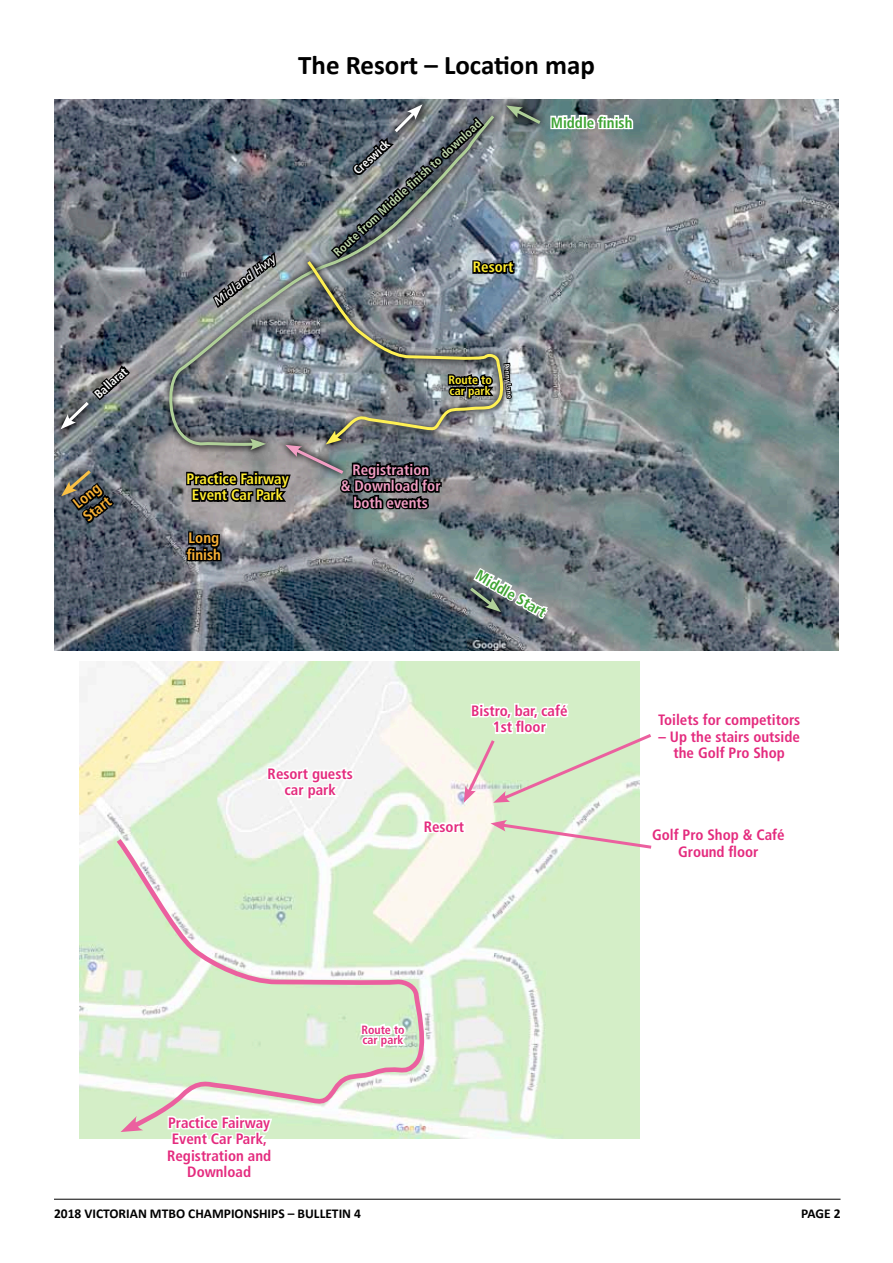
<style>
.page{position:relative;width:893px;height:1263px;background:#fff}
.page>*{position:absolute;margin:0;border:0;box-sizing:border-box;transform-origin:0 0}
.t1{font:700 27px "Calibri";color:#000}
.t2{font:700 condensed 15px/16.5px "Frutiger";color:#e42b7e;text-align:center}
.t3{font:700 condensed 15px/16.5px "Frutiger";color:#f29ec4;text-align:center}
.t4{font:700 condensed 15px/16.5px "Frutiger";color:#ffed30;text-align:center}
.t5{font:700 condensed 15px "Frutiger";color:#3fa434}
.t6{font:700 condensed 15px/16.5px "Frutiger";color:#f9b236}
.t7{font:700 13.5px "Calibri";color:#000}
.t8{font:700 condensed 12px "Frutiger";color:#c1daae}
.t9{font:700 condensed 12px "Frutiger";color:#fff}
.t10{font:700 condensed 12px/10.5px "Frutiger";color:#ffed30}
.t11{font:700 condensed 12px/10.5px "Frutiger";color:#e42b7e}
.t12{font:italic 12px "Frutiger";color:#fff}
.t13{font:700 condensed 7.5px "Frutiger";color:#fff}
</style>
<div class="page">
<hr style="left:54px;top:1199px;width:786px;height:1px;background:#000">
<img style="left:54px;top:99px;width:785px;height:552px">
<svg style="left:163px;top:113px;width:21px;height:334px;background:#616a73"></svg>
<img style="left:80px;top:661px;width:560px;height:478px">
<svg style="left:165px;top:1131px;width:109px;height:69px"></svg>
<svg style="left:266px;top:765px;width:89px;height:41px"></svg>
<svg style="left:422px;top:818px;width:45px;height:24px"></svg>
<svg style="left:112px;top:834px;width:316px;height:297px"></svg>
<svg style="left:121px;top:1116px;width:22px;height:16px"></svg>
<svg style="left:54px;top:363px;width:78px;height:84px;background:#6d7478"></svg>
<svg style="left:61px;top:467px;width:55px;height:59px;background:#4c5053"></svg>
<svg style="left:490px;top:820px;width:162px;height:47px;background:#dbe5cc"></svg>
<svg style="left:464px;top:701px;width:187px;height:102px"></svg>
<img style="left:184px;top:98px;width:451px;height:525px">
<p class="t9" style="left:92px;top:391px;width:41px;rotate:-42deg">Ballarat</p>
<p class="t6" style="left:70px;top:499px;width:32px;rotate:-38deg">Long<br>Start</p>
<p class="t12" style="left:211px;top:297px;width:76px;rotate:-38deg">Midland Hwy</p>
<h1 class="t1" style="left:298px;top:49px;width:298px">The Resort – Location map</h1>
<p class="t8" style="left:330px;top:248px;width:198px;rotate:-42deg">Route from Middle fi nish to download</p>
<p class="t9" style="left:350px;top:167px;width:46px;rotate:-43deg">Creswick</p>
<p class="t4" style="left:473px;top:259px;width:42px">Resort</p>
<p class="t5" style="left:551px;top:114px;width:83px">Middle finish</p>
<p class="t10" style="left:448px;top:375px;width:45px">Route to car park</p>
<p class="t13" style="left:511px;top:363px;width:37px;rotate:85deg">Penny Lane</p>
<p class="t4" style="left:187px;top:470px;width:104px">Practice Fairway<br>Event Car Park</p>
<p class="t6" style="left:187px;top:530px;width:36px">Long finish</p>
<p class="t3" style="left:341px;top:461px;width:101px">Registration<br>&amp; Download for both events</p>
<p class="t5" style="left:481px;top:566px;width:80px;rotate:30deg">Middle Start</p>
<p class="t2" style="left:268px;top:765px;width:87px">Resort guests car park</p>
<p class="t2" style="left:471px;top:702px;width:98px">Bistro, bar, café<br>1st floor</p>
<p class="t2" style="left:424px;top:818px;width:42px">Resort</p>
<p class="t2" style="left:658px;top:712px;width:144px">Toilets for competitors</p>
<p class="t2" style="left:658px;top:728px;width:143px">– Up the stairs outside the Golf Pro Shop</p>
<p class="t2" style="left:652px;top:827px;width:134px">Golf Pro Shop &amp; Café<br>Ground floor</p>
<p class="t2" style="left:167px;top:1114px;width:106px">Practice Fairway<br>Event Car Park,<br>Registration and<br>Download</p>
<p class="t11" style="left:361px;top:1024px;width:45px">Route to car park</p>
<p class="t7" style="left:54px;top:1205px;width:309px">2018 VICTORIAN MTBO CHAMPIONSHIPS – BULLETIN 4</p>
<p class="t7" style="left:801px;top:1205px;width:41px">PAGE 2</p>
</div>
